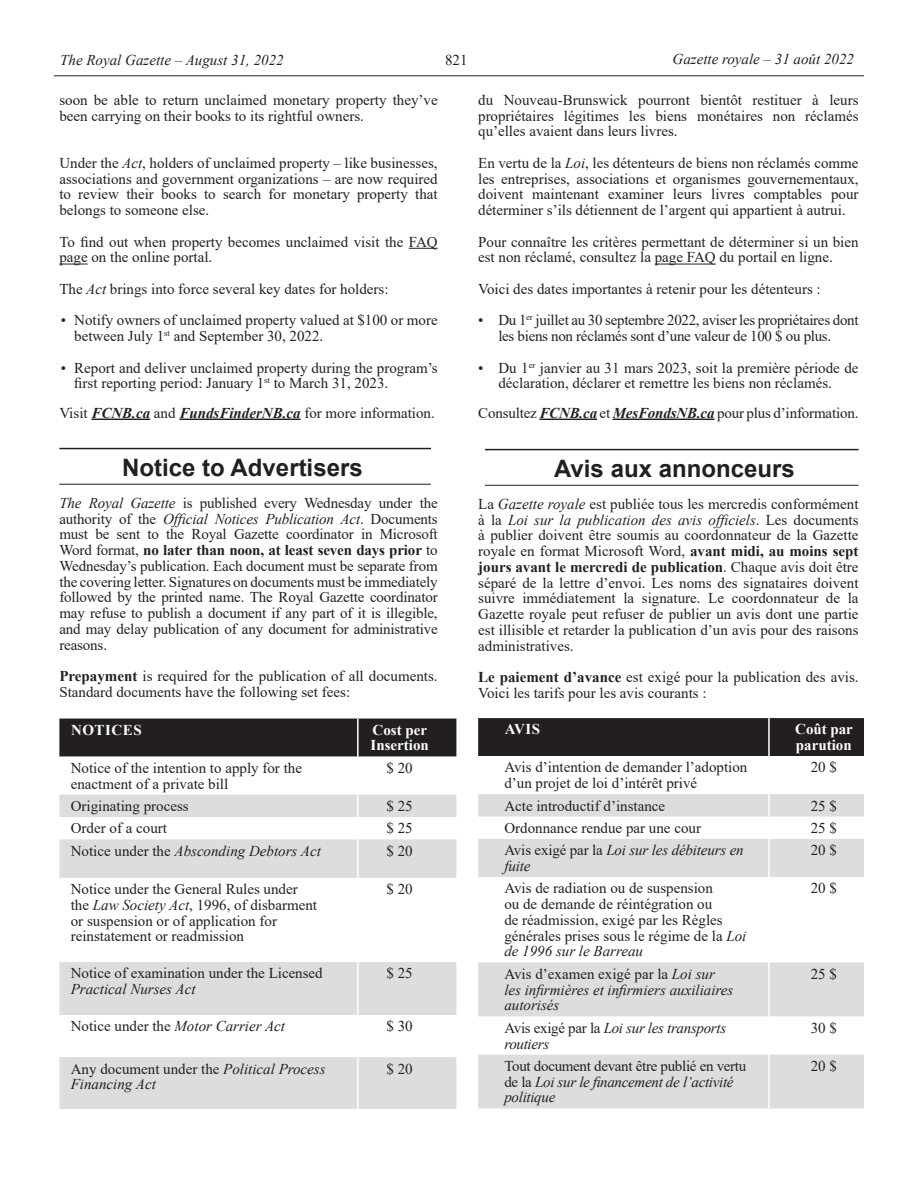
<style>
.page{position:relative;width:918px;height:1188px;background:#fff}
.page>*{position:absolute;margin:0;border:0;box-sizing:border-box;transform-origin:0 0}
.t1{font:700 24px "Arial";color:#231f20}
.t2{font:15px/15.8px "Times New Roman";color:#231f20}
.t3{font:italic 15px/15.8px "Times New Roman";color:#231f20}
.t4{font:italic 15px/15.8px "Times New Roman";letter-spacing:-.02em;color:#231f20}
.t5{font:15px/15.8px "Times New Roman";letter-spacing:-.02em;color:#231f20;text-align:center}
.t6{font:700 15px/15.8px "Times New Roman";color:#fff}
.t7{font:700 15px "Times New Roman";letter-spacing:.035em;color:#fff}
.s1{font-style:italic}
.s2{font-weight:700;font-style:italic}
.s3{font-weight:700}
.s4{font-style:normal}
</style>
<div class="page">
<hr style="left:54px;top:76px;width:810px;height:1px;background:#231f20">
<hr style="left:655px;top:264px;width:61px;height:1px;background:#231f20">
<hr style="left:539px;top:419px;width:58px;height:1px;background:#231f20">
<hr style="left:613px;top:419px;width:102px;height:1px;background:#231f20">
<svg style="left:409px;top:248px;width:29px;height:1px"></svg>
<svg style="left:59px;top:264px;width:29px;height:1px"></svg>
<hr style="left:91px;top:419px;width:59px;height:1px;background:#231f20">
<hr style="left:179px;top:419px;width:122px;height:1px;background:#231f20">
<hr style="left:59px;top:448px;width:372px;height:1px;background:#231f20">
<hr style="left:59px;top:484px;width:372px;height:1px;background:#231f20">
<div style="left:59px;top:719px;width:397px;height:37px;background:#231f20"></div>
<svg style="left:59px;top:795px;width:397px;height:314px;fill:#dcdddf"></svg>
<hr style="left:357px;top:719px;width:2px;height:37px;background:#fff">
<hr style="left:357px;top:795px;width:2px;height:22px;background:#fff">
<hr style="left:357px;top:817px;width:2px;height:22px;background:#fff">
<hr style="left:357px;top:839px;width:2px;height:39px;background:#fff">
<hr style="left:357px;top:878px;width:2px;height:84px;background:#fff">
<hr style="left:357px;top:962px;width:2px;height:53px;background:#fff">
<hr style="left:357px;top:1015px;width:2px;height:42px;background:#fff">
<hr style="left:357px;top:1057px;width:2px;height:52px;background:#fff">
<hr style="left:485px;top:449px;width:374px;height:1px;background:#231f20">
<hr style="left:485px;top:485px;width:374px;height:1px;background:#231f20">
<div style="left:478px;top:718px;width:386px;height:38px;background:#231f20"></div>
<svg style="left:478px;top:794px;width:386px;height:314px;fill:#dcdddf"></svg>
<hr style="left:768px;top:718px;width:2px;height:38px;background:#fff">
<hr style="left:768px;top:794px;width:2px;height:23px;background:#fff">
<hr style="left:768px;top:817px;width:2px;height:22px;background:#fff">
<hr style="left:768px;top:839px;width:2px;height:38px;background:#fff">
<hr style="left:768px;top:877px;width:2px;height:86px;background:#fff">
<hr style="left:768px;top:963px;width:2px;height:53px;background:#fff">
<hr style="left:768px;top:1016px;width:2px;height:39px;background:#fff">
<hr style="left:768px;top:1055px;width:2px;height:53px;background:#fff">
<p class="t3" style="left:60px;top:52px;width:225px">The Royal Gazette – August 31, 2022</p>
<p class="t2" style="left:445px;top:51px;width:24px">821</p>
<p class="t3" style="left:673px;top:51px;width:183px">Gazette royale – 31 août 2022</p>
<p class="t2" style="left:478px;top:92px;width:382px;text-align:justify">du Nouveau-Brunswick pourront bientôt restituer à leurs propriétaires légitimes les biens monétaires non réclamés qu’elles avaient dans leurs livres.</p>
<p class="t2" style="left:478px;top:155px;width:382px;text-align:justify">En vertu de la <span class="s1">Loi</span>, les détenteurs de biens non réclamés comme les entreprises, associations et organismes gouvernementaux, doivent maintenant examiner leurs livres comptables pour déterminer s’ils détiennent de l’argent qui appartient à autrui.</p>
<p class="t2" style="left:478px;top:233px;width:382px">Pour connaître les critères permettant de déterminer si un bien est non réclamé, consultez la page FAQ du portail en ligne.</p>
<p class="t2" style="left:478px;top:281px;width:344px">Voici des dates importantes à retenir pour les détenteurs :</p>
<p class="t5" style="left:478px;top:312px;width:382px">• Du 1<sup>er</sup> juillet au 30 septembre 2022, aviser les propriétaires dont les biens non réclamés sont d’une valeur de 100 $ ou plus.</p>
<p class="t2" style="left:478px;top:359px;width:382px;text-align:center">• Du 1<sup>er</sup> janvier au 31 mars 2023, soit la première période de déclaration, déclarer et remettre les biens non réclamés.</p>
<p class="t2" style="left:478px;top:404px;width:382px">Consultez <span class="s2">FCNB.ca</span> et <span class="s2">MesFondsNB.ca</span> pour plus d’information.</p>
<p class="t2" style="left:59px;top:92px;width:380px">soon be able to return unclaimed monetary property they’ve been carrying on their books to its rightful owners.</p>
<p class="t2" style="left:59px;top:155px;width:380px;text-align:justify">Under the <span class="s1">Act</span>, holders of unclaimed property – like businesses, associations and government organizations – are now required to review their books to search for monetary property that belongs to someone else.</p>
<p class="t2" style="left:59px;top:233px;width:380px">To find out when property becomes unclaimed visit the FAQ page on the online portal.</p>
<p class="t2" style="left:59px;top:281px;width:331px">The <span class="s1">Act</span> brings into force several key dates for holders:</p>
<p class="t2" style="left:74px;top:312px;width:365px;text-indent:-14px">• Notify owners of unclaimed property valued at $100 or more between July 1<sup>st</sup> and September 30, 2022.</p>
<p class="t2" style="left:74px;top:359px;width:365px;text-indent:-14px">• Report and deliver unclaimed property during the program’s first reporting period: January 1<sup>st</sup> to March 31, 2023.</p>
<p class="t2" style="left:59px;top:404px;width:377px">Visit <span class="s2">FCNB.ca</span> and <span class="s2">FundsFinderNB.ca</span> for more information.</p>
<h1 class="t1" style="left:122px;top:451px;width:242px">Notice to Advertisers</h1>
<p class="t2" style="left:59px;top:494px;width:380px;text-align:justify"><span class="s1">The Royal Gazette</span> is published every Wednesday under the authority of the <span class="s1">Official Notices Publication Act</span>. Documents must be sent to the Royal Gazette coordinator in Microsoft Word format, <span class="s3">no later than noon, at least seven days prior</span> to Wednesday’s publication. Each document must be separate from the covering letter. Signatures on documents must be immediately followed by the printed name. The Royal Gazette coordinator may refuse to publish a document if any part of it is illegible, and may delay publication of any document for administrative reasons.</p>
<p class="t2" style="left:59px;top:668px;width:380px"><span class="s3">Prepayment</span> is required for the publication of all documents.<br>Standard documents have the following set fees:</p>
<p class="t7" style="left:71px;top:719px;width:72px">NOTICES</p>
<p class="t6" style="left:371px;top:721px;width:60px">Cost per<br>Insertion</p>
<p class="t2" style="left:71px;top:759px;width:233px">Notice of the intention to apply for the enactment of a private bill</p>
<p class="t2" style="left:387px;top:759px;width:28px">$ 20</p>
<p class="t2" style="left:71px;top:798px;width:119px">Originating process</p>
<p class="t2" style="left:387px;top:798px;width:28px">$ 25</p>
<p class="t2" style="left:71px;top:820px;width:98px">Order of a court</p>
<p class="t2" style="left:387px;top:820px;width:28px">$ 25</p>
<p class="t3" style="left:71px;top:843px;width:252px"><span class="s4">Notice under the</span> Absconding Debtors Act</p>
<p class="t2" style="left:387px;top:842px;width:28px">$ 20</p>
<p class="t2" style="left:71px;top:881px;width:248px">Notice under the General Rules under the <span class="s1">Law Society Act</span>, 1996, of disbarment or suspension or of application for reinstatement or readmission</p>
<p class="t2" style="left:387px;top:881px;width:28px">$ 20</p>
<p class="t2" style="left:71px;top:965px;width:254px">Notice of examination under the Licensed</p>
<p class="t3" style="left:71px;top:981px;width:126px">Practical Nurses Act</p>
<p class="t2" style="left:387px;top:965px;width:28px">$ 25</p>
<p class="t3" style="left:71px;top:1018px;width:216px"><span class="s4">Notice under the</span> Motor Carrier Act</p>
<p class="t2" style="left:387px;top:1018px;width:28px">$ 30</p>
<p class="t3" style="left:71px;top:1060px;width:256px"><span class="s4">Any document under the</span> Political Process<br>Financing Act</p>
<p class="t2" style="left:387px;top:1060px;width:28px">$ 20</p>
<h1 class="t1" style="left:554px;top:452px;width:242px">Avis aux annonceurs</h1>
<p class="t2" style="left:478px;top:495px;width:382px;text-align:justify">La <span class="s1">Gazette royale</span> est publiée tous les mercredis conformément à la <span class="s1">Loi sur la publication des avis officiels</span>. Les documents à publier doivent être soumis au coordonnateur de la Gazette royale en format Microsoft Word, <span class="s3">avant midi, au moins sept jours avant le mercredi de publication</span>. Chaque avis doit être séparé de la lettre d’envoi. Les noms des signataires doivent suivre immédiatement la signature. Le coordonnateur de la Gazette royale peut refuser de publier un avis dont une partie est illisible et retarder la publication d’un avis pour des raisons administratives.</p>
<p class="t2" style="left:478px;top:669px;width:382px"><span class="s3">Le paiement d’avance</span> est exigé pour la publication des avis.<br>Voici les tarifs pour les avis courants :</p>
<p class="t6" style="left:505px;top:721px;width:37px">AVIS</p>
<p class="t6" style="left:795px;top:721px;width:59px">Coût par parution</p>
<p class="t2" style="left:504px;top:759px;width:245px">Avis d’intention de demander l’adoption d’un projet de loi d’intérêt privé</p>
<p class="t2" style="left:811px;top:759px;width:28px">20 $</p>
<p class="t2" style="left:504px;top:797px;width:162px">Acte introductif d’instance</p>
<p class="t2" style="left:811px;top:797px;width:28px">25 $</p>
<p class="t2" style="left:504px;top:820px;width:198px">Ordonnance rendue par une cour</p>
<p class="t2" style="left:811px;top:820px;width:28px">25 $</p>
<p class="t3" style="left:504px;top:842px;width:241px"><span class="s4">Avis exigé par la</span> Loi sur les débiteurs en fuite</p>
<p class="t2" style="left:811px;top:842px;width:28px">20 $</p>
<p class="t2" style="left:504px;top:880px;width:244px">Avis de radiation ou de suspension<br>ou de demande de réintégration ou<br>de réadmission, exigé par les Règles générales prises sous le régime de la <span class="s1">Loi de 1996 sur le Barreau</span></p>
<p class="t2" style="left:811px;top:880px;width:28px">20 $</p>
<p class="t3" style="left:504px;top:966px;width:230px"><span class="s4">Avis d’examen exigé par la</span> Loi sur les infirmières et infirmiers auxiliaires autorisés</p>
<p class="t2" style="left:811px;top:966px;width:28px">25 $</p>
<p class="t4" style="left:504px;top:1020px;width:223px"><span class="s4">Avis exigé par la</span> Loi sur les transports routiers</p>
<p class="t2" style="left:811px;top:1019px;width:28px">30 $</p>
<p class="t4" style="left:504px;top:1058px;width:243px"><span class="s4">Tout document devant être publié en vertu de la</span> Loi sur le financement de l’activité politique</p>
<p class="t2" style="left:811px;top:1058px;width:28px">20 $</p>
</div>
